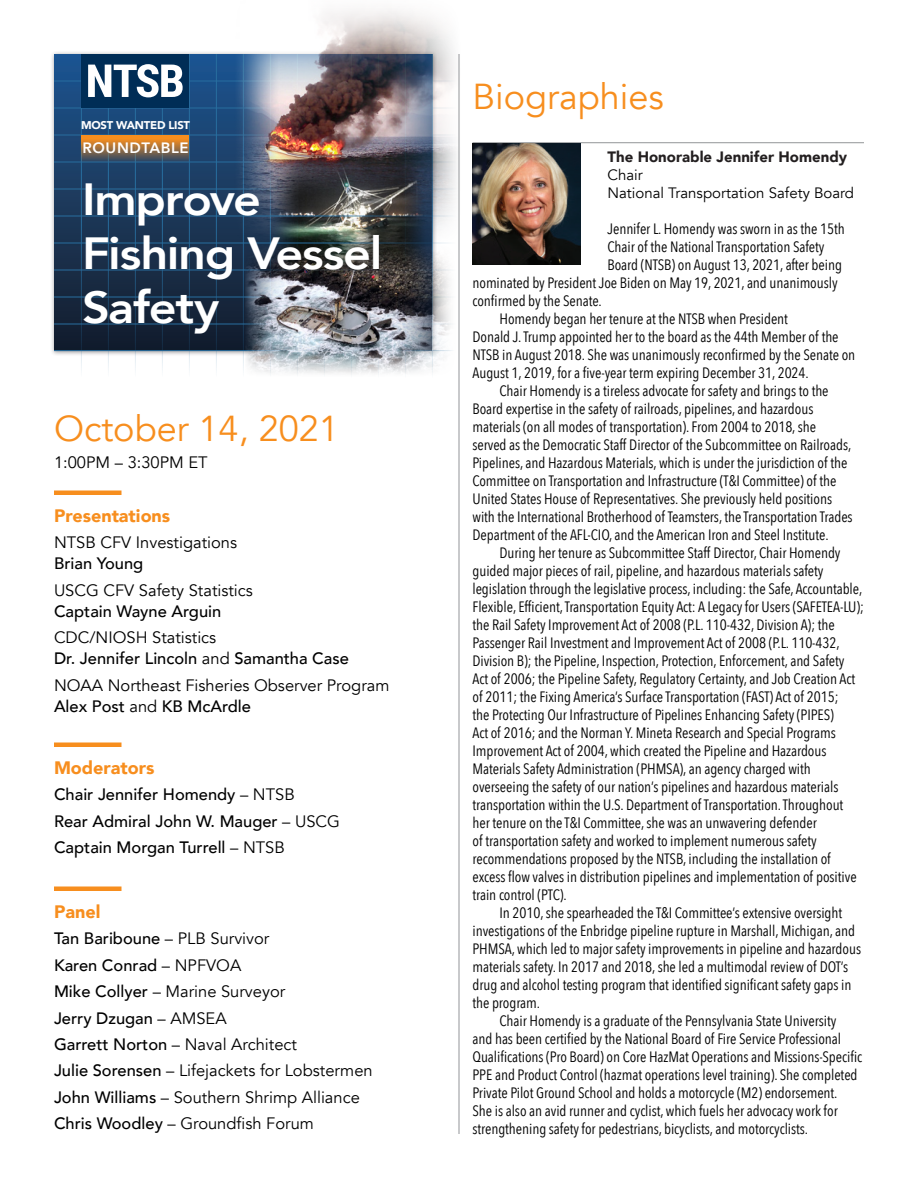
<style>
.page{position:relative;width:918px;height:1188px;background:#fff}
.page>*{position:absolute;margin:0;border:0;box-sizing:border-box;transform-origin:0 0}
.t1{font:800 45px/54px "Avenir";letter-spacing:-.025em;color:#fff;scale:1.08 1}
.t2{font:36px "Avenir";color:#f78e1e}
.Name{font:900 18px "Avenir";color:#f78e1e}
.Name-2{font:16.5px/21px "Avenir";color:#000}
.Name-3{font:500 16.5px/21px "Avenir";color:#000}
.Text{font:15px/18px "Avenir Next Condensed";letter-spacing:-.005em;color:#000}
.Name-4{font:15px "Avenir";color:#000}
.Name-5{font:900 15px "Avenir";color:#231f20}
.t3{font:800 15px "Avenir";letter-spacing:.04em;color:#fff}
.t4{font:900 11.25px "Avenir";letter-spacing:-.02em;color:#fff}
.s1{font-weight:500}
.s2{font-weight:400}
</style>
<div class="page">
<div style="left:54px;top:490px;width:68px;height:5px;background:#f78e1e"></div>
<div style="left:54px;top:742px;width:68px;height:5px;background:#f78e1e"></div>
<div style="left:54px;top:886px;width:68px;height:5px;background:#f78e1e"></div>
<hr style="left:472px;top:142px;width:392px;height:1px;background:#939598">
<img style="left:472px;top:143px;width:108px;height:122px">
<div style="left:50px;top:50px;width:388px;height:307px;background:#231f20;opacity:.45"></div>
<svg style="left:54px;top:54px;width:191px;height:296px"></svg>
<hr style="left:54px;top:81px;width:405px;height:1px;background:#286e9f">
<hr style="left:54px;top:108px;width:405px;height:1px;background:#286e9f">
<hr style="left:54px;top:135px;width:405px;height:1px;background:#286e9f">
<hr style="left:54px;top:162px;width:405px;height:1px;background:#286e9f">
<hr style="left:54px;top:189px;width:405px;height:1px;background:#286e9f">
<hr style="left:81px;top:54px;width:1px;height:323px;background:#286e9f">
<hr style="left:108px;top:54px;width:1px;height:323px;background:#286e9f">
<hr style="left:135px;top:54px;width:1px;height:323px;background:#286e9f">
<hr style="left:162px;top:54px;width:1px;height:323px;background:#286e9f">
<hr style="left:189px;top:54px;width:1px;height:323px;background:#286e9f">
<hr style="left:216px;top:54px;width:1px;height:323px;background:#286e9f">
<hr style="left:243px;top:54px;width:1px;height:323px;background:#286e9f">
<img style="left:235px;top:10px;width:224px;height:233px">
<img style="left:271px;top:149px;width:157px;height:94px">
<hr style="left:54px;top:216px;width:405px;height:1px;background:#286e9f">
<hr style="left:54px;top:243px;width:405px;height:1px;background:#286e9f">
<hr style="left:54px;top:270px;width:405px;height:1px;background:#286e9f">
<hr style="left:54px;top:297px;width:405px;height:1px;background:#286e9f">
<hr style="left:54px;top:324px;width:405px;height:1px;background:#286e9f">
<hr style="left:459px;top:54px;width:1px;height:1080px;background:#939598">
<svg style="left:82px;top:135px;width:107px;height:27px"></svg>
<div style="left:82px;top:54px;width:107px;height:54px;background:#002d56"></div>
<svg style="left:88px;top:64px;width:95px;height:33px"></svg>
<hr style="left:54px;top:350px;width:405px;height:1px;background:#286e9f">
<img style="left:245px;top:244px;width:214px;height:134px">
<p class="t4" style="left:81px;top:115px;width:111px">MOST WANTED LIST</p>
<p class="t3" style="left:82px;top:136px;width:108px">ROUNDTABLE</p>
<p class="t1" style="left:82px;top:172px;width:280px">Improve<br>Fishing Vessel<br>Safety</p>
<p class="t2" style="left:54px;top:407px;width:286px">October 14, 2021</p>
<p class="Name-2" style="left:54px;top:452px;width:155px">1:00PM – 3:30PM ET</p>
<p class="Name" style="left:54px;top:500px;width:118px">Presentations</p>
<p class="Name-2" style="left:54px;top:533px;width:185px">NTSB CFV Investigations<br><span class="s1">Brian Young</span></p>
<p class="Name-2" style="left:54px;top:580px;width:200px">USCG CFV Safety Statistics<br><span class="s1">Captain Wayne Arguin</span></p>
<p class="Name-3" style="left:54px;top:626px;width:297px"><span class="s2">CDC/NIOSH Statistics<br></span>Dr. Jennifer Lincoln <span class="s2">and</span> Samantha Case</p>
<p class="Name-2" style="left:54px;top:675px;width:337px">NOAA Northeast Fisheries Observer Program<br><span class="s1">Alex Post</span> and <span class="s1">KB McArdle</span></p>
<p class="Name" style="left:54px;top:752px;width:102px">Moderators</p>
<p class="Name-3" style="left:54px;top:783px;width:242px">Chair Jennifer Homendy <span class="s2">– NTSB</span></p>
<p class="Name-3" style="left:54px;top:810px;width:288px">Rear Admiral John W. Mauger <span class="s2">– USCG</span></p>
<p class="Name-3" style="left:54px;top:836px;width:232px">Captain Morgan Turrell <span class="s2">– NTSB</span></p>
<p class="Name" style="left:54px;top:896px;width:48px">Panel</p>
<p class="Name-3" style="left:54px;top:927px;width:217px">Tan Bariboune <span class="s2">– PLB Survivor</span></p>
<p class="Name-3" style="left:54px;top:954px;width:189px">Karen Conrad <span class="s2">– NPFVOA</span></p>
<p class="Name-2" style="left:54px;top:981px;width:233px"><span class="s1">Mike Collyer</span> – Marine Surveyor</p>
<p class="Name-3" style="left:54px;top:1006px;width:174px">Jerry Dzugan <span class="s2">– AMSEA</span></p>
<p class="Name-2" style="left:54px;top:1034px;width:244px"><span class="s1">Garrett Norton</span> – Naval Architect</p>
<p class="Name-2" style="left:54px;top:1061px;width:320px"><span class="s1">Julie Sorensen</span> – Lifejackets for Lobstermen</p>
<p class="Name-2" style="left:54px;top:1087px;width:307px"><span class="s1">John Williams</span> – Southern Shrimp Alliance</p>
<p class="Name-2" style="left:54px;top:1113px;width:261px"><span class="s1">Chris Woodley</span> – Groundfish Forum</p>
<p class="t2" style="left:472px;top:75px;width:193px">Biographies</p>
<p class="Name-5" style="left:608px;top:144px;width:241px">The Honorable Jennifer Homendy</p>
<p class="Name-4" style="left:608px;top:166px;width:37px">Chair</p>
<p class="Name-4" style="left:608px;top:184px;width:248px">National Transportation Safety Board</p>
<p class="Text" style="left:608px;top:219px;width:239px">Jennifer L. Homendy was sworn in as the 15th</p>
<p class="Text" style="left:608px;top:237px;width:219px">Chair of the National Transportation Safety</p>
<p class="Text" style="left:608px;top:255px;width:236px">Board (NTSB) on August 13, 2021, after being</p>
<p class="Text" style="left:472px;top:273px;width:367px">nominated by President Joe Biden on May 19, 2021, and unanimously</p>
<p class="Text" style="left:472px;top:291px;width:131px">confirmed by the Senate.</p>
<p class="Text" style="left:472px;top:309px;width:384px;text-indent:27px">Homendy began her tenure at the NTSB when President<br>Donald J. Trump appointed her to the board as the 44th Member of the NTSB in August 2018. She was unanimously reconfirmed by the Senate on August 1, 2019, for a five-year term expiring December 31, 2024.</p>
<p class="Text" style="left:472px;top:381px;width:382px;text-indent:27px">Chair Homendy is a tireless advocate for safety and brings to the Board expertise in the safety of railroads, pipelines, and hazardous materials (on all modes of transportation). From 2004 to 2018, she served as the Democratic Staff Director of the Subcommittee on Railroads, Pipelines, and Hazardous Materials, which is under the jurisdiction of the Committee on Transportation and Infrastructure (T&amp;I Committee) of the United States House of Representatives. She previously held positions with the International Brotherhood of Teamsters, the Transportation Trades Department of the AFL-CIO, and the American Iron and Steel Institute.</p>
<p class="Text" style="left:472px;top:543px;width:393px;text-indent:27px">During her tenure as Subcommittee Staff Director, Chair Homendy guided major pieces of rail, pipeline, and hazardous materials safety legislation through the legislative process, including: the Safe, Accountable, Flexible, Efficient, Transportation Equity Act: A Legacy for Users (SAFETEA-LU); the Rail Safety Improvement Act of 2008 (P.L. 110-432, Division A); the Passenger Rail Investment and Improvement Act of 2008 (P.L. 110-432, Division B); the Pipeline, Inspection, Protection, Enforcement, and Safety<br>Act of 2006; the Pipeline Safety, Regulatory Certainty, and Job Creation Act of 2011; the Fixing America’s Surface Transportation (FAST) Act of 2015;<br>the Protecting Our Infrastructure of Pipelines Enhancing Safety (PIPES)<br>Act of 2016; and the Norman Y. Mineta Research and Special Programs Improvement Act of 2004, which created the Pipeline and Hazardous Materials Safety Administration (PHMSA), an agency charged with overseeing the safety of our nation’s pipelines and hazardous materials transportation within the U.S. Department of Transportation. Throughout her tenure on the T&amp;I Committee, she was an unwavering defender<br>of transportation safety and worked to implement numerous safety recommendations proposed by the NTSB, including the installation of excess flow valves in distribution pipelines and implementation of positive train control (PTC).</p>
<p class="Text" style="left:472px;top:903px;width:390px;text-indent:27px">In 2010, she spearheaded the T&amp;I Committee’s extensive oversight investigations of the Enbridge pipeline rupture in Marshall, Michigan, and PHMSA, which led to major safety improvements in pipeline and hazardous materials safety. In 2017 and 2018, she led a multimodal review of DOT’s drug and alcohol testing program that identified significant safety gaps in the program.</p>
<p class="Text" style="left:472px;top:1011px;width:391px;text-indent:27px">Chair Homendy is a graduate of the Pennsylvania State University<br>and has been certified by the National Board of Fire Service Professional Qualifications (Pro Board) on Core HazMat Operations and Missions-Specific PPE and Product Control (hazmat operations level training). She completed Private Pilot Ground School and holds a motorcycle (M2) endorsement.<br>She is also an avid runner and cyclist, which fuels her advocacy work for strengthening safety for pedestrians, bicyclists, and motorcyclists.</p>
</div>
